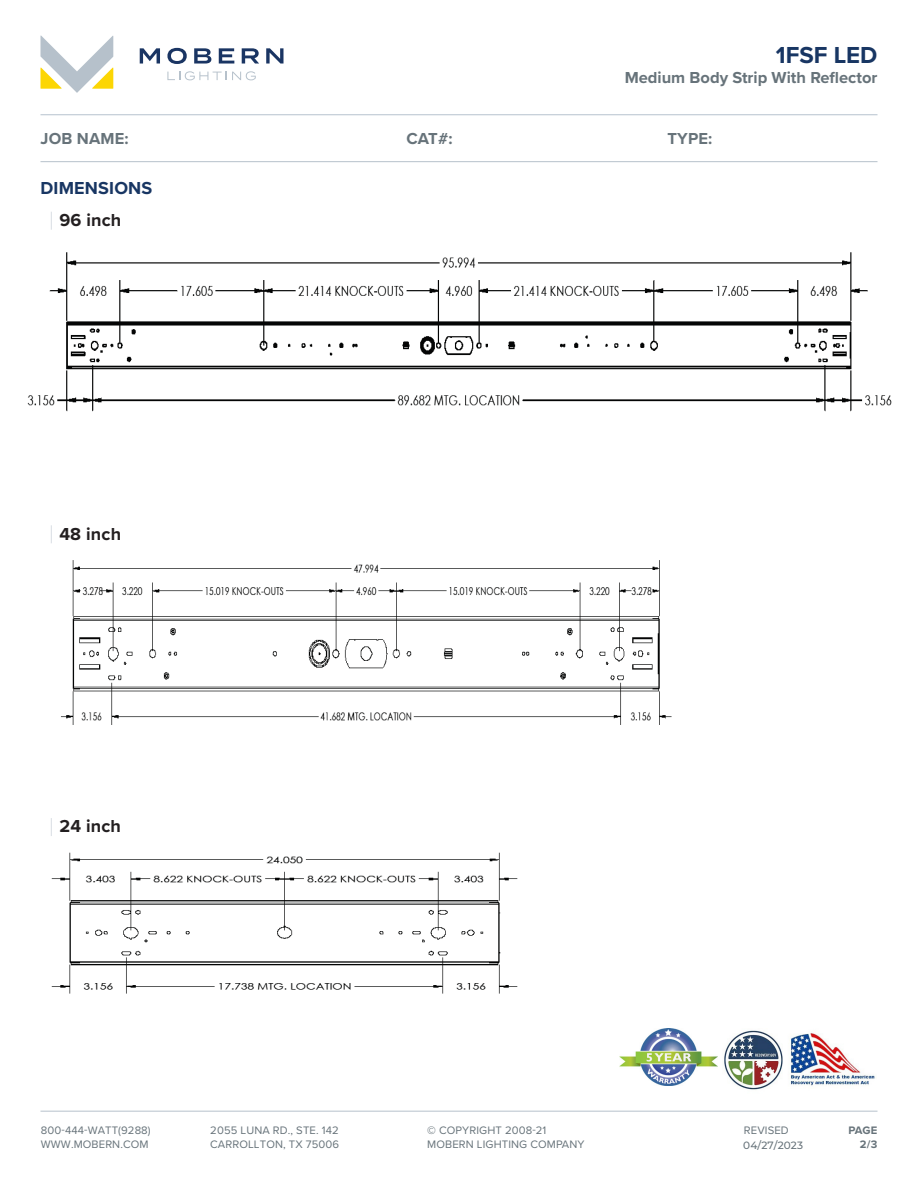
<style>
.page{position:relative;width:918px;height:1188px;background:#fff}
.page>*{position:absolute;margin:0;border:0;box-sizing:border-box;transform-origin:0 0}
.t1{font:700 24px "Proxima Nova";color:#183663}
.Ordering_Options{font:700 18px "Proxima Nova";letter-spacing:.01em;color:#231f20}
.t2{font:700 18px "Proxima Nova";letter-spacing:.01em;color:#183663}
.t3{font:700 16.5px "Proxima Nova";color:#67737a}
.t4{font:11.25px/13.2px "Proxima Nova";letter-spacing:.01em;color:#67737a}
.t5{font:700 11.25px/13.2px "Proxima Nova";color:#67737a;text-align:right}
.t6{font:500 10.5px "Montserrat";letter-spacing:.01em;color:#67737a}
.s1{font-weight:700}
</style>
<div class="page">
<svg style="left:40px;top:35px;width:73px;height:58px"></svg>
<svg style="left:140px;top:48px;width:20px;height:16px"></svg>
<svg style="left:167px;top:48px;width:20px;height:16px"></svg>
<svg style="left:194px;top:48px;width:17px;height:16px"></svg>
<svg style="left:219px;top:48px;width:15px;height:16px"></svg>
<svg style="left:242px;top:48px;width:17px;height:16px"></svg>
<svg style="left:266px;top:48px;width:18px;height:16px"></svg>
<svg style="left:167px;top:71px;width:89px;height:9px"></svg>
<hr style="left:40px;top:1111px;width:838px;height:1px;background:#b6c1cb">
<hr style="left:40px;top:114px;width:838px;height:1px;background:#b6c2ce">
<hr style="left:40px;top:161px;width:838px;height:1px;background:#b6c1cb">
<img style="left:717px;top:1030px;width:158px;height:60px">
<img style="left:619px;top:1028px;width:98px;height:57px">
<img style="left:27px;top:252px;width:865px;height:160px">
<img style="left:61px;top:560px;width:611px;height:165px">
<img style="left:51px;top:852px;width:467px;height:142px">
<svg style="left:51px;top:212px;width:1px;height:18px"></svg>
<svg style="left:51px;top:525px;width:1px;height:18px"></svg>
<svg style="left:51px;top:818px;width:1px;height:18px"></svg>
<h1 class="t1" style="left:776px;top:38px;width:103px">1FSF LED</h1>
<h3 class="t3" style="left:625px;top:65px;width:254px">Medium Body Strip With Reflector</h3>
<h3 class="t3" style="left:40px;top:126px;width:90px">JOB NAME:</h3>
<h3 class="t3" style="left:407px;top:126px;width:48px">CAT#:</h3>
<h3 class="t3" style="left:667px;top:126px;width:46px">TYPE:</h3>
<p class="t2" style="left:40px;top:175px;width:113px">DIMENSIONS</p>
<p class="Ordering_Options" style="left:59px;top:206px;width:63px">96 inch</p>
<p class="Ordering_Options" style="left:59px;top:520px;width:63px">48 inch</p>
<p class="Ordering_Options" style="left:59px;top:813px;width:63px">24 inch</p>
<p class="t4" style="left:41px;top:1123px;width:111px">800-444-WATT(9288)<br>WWW.MOBERN.COM</p>
<p class="t4" style="left:210px;top:1123px;width:130px">2055 LUNA RD., STE. 142<br>CARROLLTON, TX 75006</p>
<p class="t4" style="left:427px;top:1124px;width:159px"><span class="s1">©</span> COPYRIGHT 2008-21<br>MOBERN LIGHTING COMPANY</p>
<p class="t4" style="left:744px;top:1123px;width:46px">REVISED</p>
<p class="t5" style="left:848px;top:1124px;width:31px">PAGE<br>2/3</p>
<p class="t6" style="left:743px;top:1138px;width:61px">04/27/2023</p>
</div>
